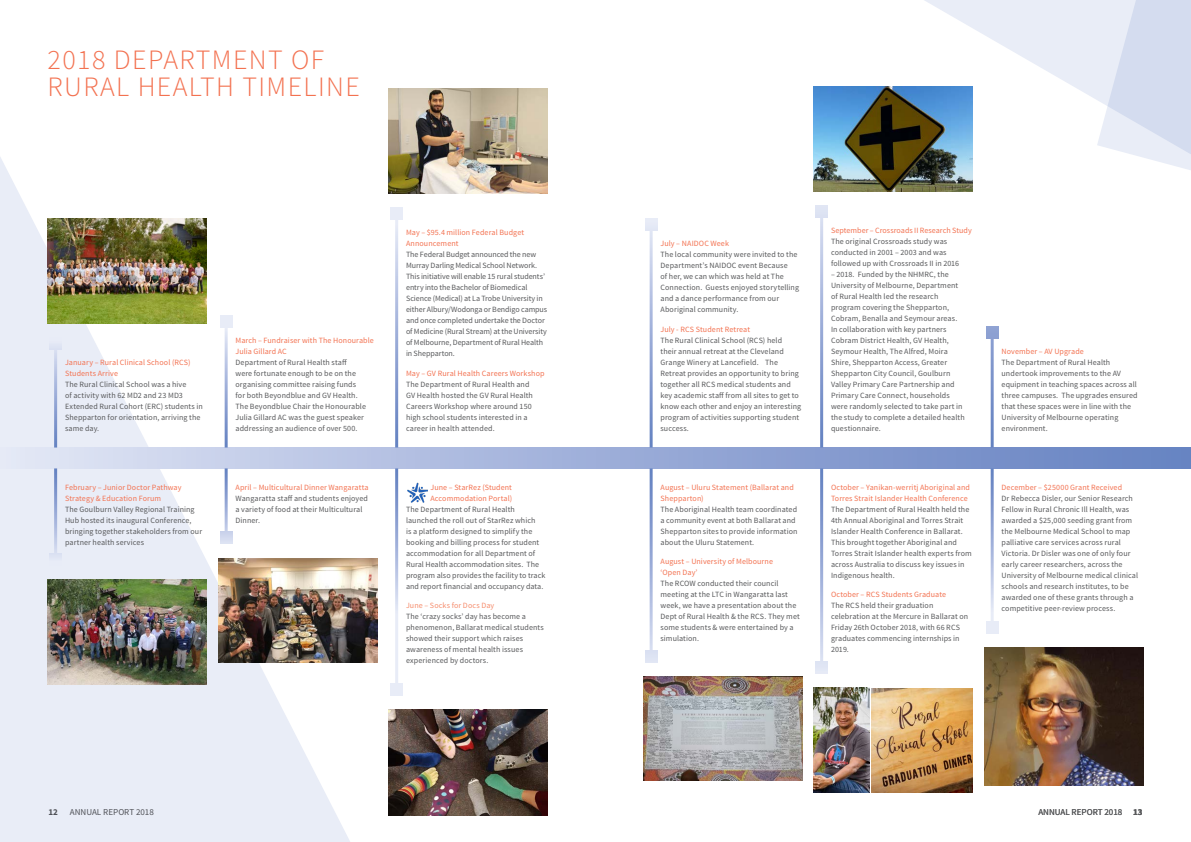
<style>
.page{position:relative;width:1191px;height:842px;background:#fff}
.page>*{position:absolute;margin:0;border:0;box-sizing:border-box;transform-origin:0 0}
.Heading1{font:300 28px/27px "Source Sans Pro";letter-spacing:.05em;color:#f37251}
.t1{font:9px "Source Sans Pro";color:#58595b}
.Master__Page_Number{font:700 9px "Source Sans Pro";color:#58595b}
.Body_text{font:8px/11px "Source Sans Pro";letter-spacing:.01em;color:#58595b}
.Body_text-2{font:8px "Source Sans Pro";letter-spacing:.01em;color:#f37251}
.s1{color:#f37251}
.s2{color:#f68d6d}
</style>
<div class="page">
<svg style="left:0;top:157px;width:360px;height:685px;fill:#e9edf7"></svg>
<div style="left:0;top:448px;width:1191px;height:20px;background:linear-gradient(to right,#e0e4f5,#617ec0)"></div>
<hr style="left:54px;top:343px;width:3px;height:104px;background:#fff">
<svg style="left:50px;top:337px;width:12px;height:12px"></svg>
<hr style="left:54px;top:468px;width:3px;height:91px;background:#fff">
<svg style="left:50px;top:553px;width:12px;height:12px"></svg>
<hr style="left:225px;top:321px;width:3px;height:126px;background:#fff">
<svg style="left:220px;top:315px;width:12px;height:12px"></svg>
<hr style="left:225px;top:468px;width:3px;height:70px;background:#fff">
<svg style="left:220px;top:532px;width:12px;height:12px"></svg>
<svg style="left:391px;top:208px;width:12px;height:12px"></svg>
<svg style="left:391px;top:683px;width:12px;height:12px"></svg>
<svg style="left:645px;top:219px;width:12px;height:12px"></svg>
<svg style="left:645px;top:650px;width:12px;height:12px"></svg>
<svg style="left:815px;top:205px;width:12px;height:12px"></svg>
<svg style="left:815px;top:661px;width:12px;height:12px"></svg>
<svg style="left:986px;top:326px;width:12px;height:12px"></svg>
<svg style="left:986px;top:621px;width:12px;height:12px"></svg>
<img style="left:218px;top:558px;width:159px;height:105px">
<img style="left:48px;top:218px;width:158px;height:105px">
<img style="left:389px;top:89px;width:158px;height:105px">
<img style="left:389px;top:709px;width:158px;height:106px">
<img style="left:643px;top:676px;width:159px;height:104px">
<img style="left:814px;top:86px;width:88px;height:105px">
<img style="left:872px;top:688px;width:100px;height:104px">
<img style="left:813px;top:687px;width:56px;height:105px">
<img style="left:984px;top:647px;width:159px;height:138px">
<img style="left:48px;top:579px;width:159px;height:105px">
<img style="left:407px;top:483px;width:20px;height:20px">
<svg style="left:902px;top:0;width:289px;height:192px"></svg>
<h1 class="Heading1" style="left:48px;top:46px;width:314px">2018 DEPARTMENT OF<br>RURAL HEALTH TIMELINE</h1>
<p class="Body_text" style="left:65px;top:357px;width:139px"><span class="s1">January – Rural Clinical School (RCS)<br>Students Arrive<br></span>The Rural Clinical School was a hive<br>of activity with 62 MD2 and 23 MD3<br>Extended Rural Cohort (ERC) students in<br>Shepparton for orientation, arriving the same day.</p>
<p class="Body_text" style="left:235px;top:335px;width:140px"><span class="s1">March – Fundraiser with The Honourable Julia Gillard AC<br></span>Department of Rural Health staff<br>were fortunate enough to be on the organising committee raising funds<br>for both Beyondblue and GV Health.<br>The Beyondblue Chair the Honourable Julia Gillard AC was the guest speaker addressing an audience of over 500.</p>
<p class="Body_text" style="left:406px;top:227px;width:143px"><span class="s1">May – $95.4 million Federal Budget Announcement<br></span>The Federal Budget announced the new Murray Darling Medical School Network.<br>This initiative will enable 15 rural students’ entry into the Bachelor of Biomedical Science (Medical) at La Trobe University in either Albury/Wodonga or Bendigo campus and once completed undertake the Doctor of Medicine (Rural Stream) at the University of Melbourne, Department of Rural Health in Shepparton.</p>
<p class="Body_text" style="left:406px;top:368px;width:140px"><span class="s1">May – GV Rural Health Careers Workshop </span>The Department of Rural Health and<br>GV Health hosted the GV Rural Health Careers Workshop where around 150 high school students interested in a career in health attended.</p>
<p class="Body_text" style="left:660px;top:238px;width:140px"><span class="s1">July – NAIDOC Week<br></span>The local community were invited to the<br>Department’s NAIDOC event Because<br>of her, we can which was held at The<br>Connection. Guests enjoyed storytelling and a dance performance from our<br>Aboriginal community.</p>
<p class="Body_text" style="left:660px;top:324px;width:142px"><span class="s1">July - RCS Student Retreat<br></span>The Rural Clinical School (RCS) held<br>their annual retreat at the Cleveland Grange Winery at Lancefield. The Retreat provides an opportunity to bring together all RCS medical students and key academic staff from all sites to get to know each other and enjoy an interesting program of activities supporting student success.</p>
<p class="Body_text" style="left:831px;top:225px;width:142px"><span class="s1">September – Crossroads II Research Study </span>The original Crossroads study was conducted in 2001 – 2003 and was followed up with Crossroads II in 2016</p>
<p class="Body_text" style="left:831px;top:269px;width:135px">– 2018. Funded by the NHMRC, the University of Melbourne, Department of Rural Health led the research program covering the Shepparton, Cobram, Benalla and Seymour areas.<br>In collaboration with key partners Cobram District Health, GV Health, Seymour Health, The Alfred, Moira Shire, Shepparton Access, Greater Shepparton City Council, Goulburn Valley Primary Care Partnership and Primary Care Connect, households were randomly selected to take part in the study to complete a detailed health questionnaire.</p>
<p class="Body_text" style="left:65px;top:481px;width:139px"><span class="s1">February – Junior Doctor Pathway Strategy &amp; Education Forum<br></span>The Goulburn Valley Regional Training Hub hosted its inaugural Conference, bringing together stakeholders from our partner health services</p>
<p class="Body_text" style="left:660px;top:481px;width:138px"><span class="s1">August – Uluru Statement (Ballarat and Shepparton)<br></span>The Aboriginal Health team coordinated a community event at both Ballarat and Shepparton sites to provide information about the Uluru Statement.</p>
<p class="Body_text" style="left:660px;top:556px;width:141px"><span class="s1">August – University of Melbourne<br>‘Open Day’<br></span>The RCOW conducted their council meeting at the LTC in Wangaratta last week, we have a presentation about the<br>Dept of Rural Health &amp; the RCS. They met some students &amp; were entertained by a simulation.</p>
<p class="Body_text-2" style="left:430px;top:482px;width:83px">June – StarRez (Student</p>
<p class="Body_text-2" style="left:430px;top:493px;width:83px">Accommodation Portal)</p>
<p class="Body_text" style="left:406px;top:503px;width:110px">The Department of Rural Health</p>
<p class="Body_text" style="left:406px;top:514px;width:131px">launched the roll out of StarRez which</p>
<p class="Body_text" style="left:406px;top:525px;width:128px">is a platform designed to simplify the</p>
<p class="Body_text" style="left:406px;top:536px;width:135px">booking and billing process for student</p>
<p class="Body_text" style="left:406px;top:547px;width:131px">accommodation for all Department of</p>
<p class="Body_text" style="left:406px;top:558px;width:134px">Rural Health accommodation sites. The</p>
<p class="Body_text" style="left:406px;top:569px;width:141px">program also provides the facility to track</p>
<p class="Body_text" style="left:406px;top:580px;width:139px">and report financial and occupancy data.</p>
<p class="Body_text" style="left:406px;top:600px;width:139px"><span class="s2">June – Socks for Docs Day<br></span>The ‘crazy socks’ day has become a phenomenon, Ballarat medical students showed their support which raises awareness of mental health issues experienced by doctors.</p>
<p class="Body_text" style="left:235px;top:481px;width:135px"><span class="s1">April – Multicultural Dinner Wangaratta<br></span>Wangaratta staff and students enjoyed a variety of food at their Multicultural<br>Dinner.</p>
<p class="Body_text" style="left:831px;top:481px;width:142px"><span class="s1">October – Yanikan-werritj Aboriginal and Torres Strait Islander Health Conference </span>The Department of Rural Health held the 4th Annual Aboriginal and Torres Strait Islander Health Conference in Ballarat.<br>This brought together Aboriginal and Torres Strait Islander health experts from across Australia to discuss key issues in Indigenous health.</p>
<p class="Body_text" style="left:831px;top:589px;width:139px"><span class="s1">October – RCS Students Graduate<br></span>The RCS held their graduation celebration at the Mercure in Ballarat on<br>Friday 26th October 2018, with 66 RCS graduates commencing internships in<br>2019.</p>
<p class="Body_text" style="left:1001px;top:346px;width:137px"><span class="s1">November – AV Upgrade<br></span>The Department of Rural Health undertook improvements to the AV equipment in teaching spaces across all three campuses. The upgrades ensured that these spaces were in line with the<br>University of Melbourne operating environment.</p>
<p class="Body_text" style="left:1001px;top:481px;width:138px"><span class="s1">December – $25000 Grant Received<br></span>Dr Rebecca Disler, our Senior Research Fellow in Rural Chronic Ill Health, was awarded a $25,000 seeding grant from the Melbourne Medical School to map palliative care services across rural Victoria. Dr Disler was one of only four early career researchers, across the University of Melbourne medical clinical schools and research institutes, to be awarded one of these grants through a competitive peer-review process.</p>
<p class="Master__Page_Number" style="left:48px;top:806px;width:11px">12</p>
<p class="t1" style="left:70px;top:807px;width:85px">ANNUAL REPORT 2018</p>
<p class="t1" style="left:1038px;top:807px;width:85px">ANNUAL REPORT 2018</p>
<p class="Master__Page_Number" style="left:1133px;top:806px;width:11px">13</p>
</div>
